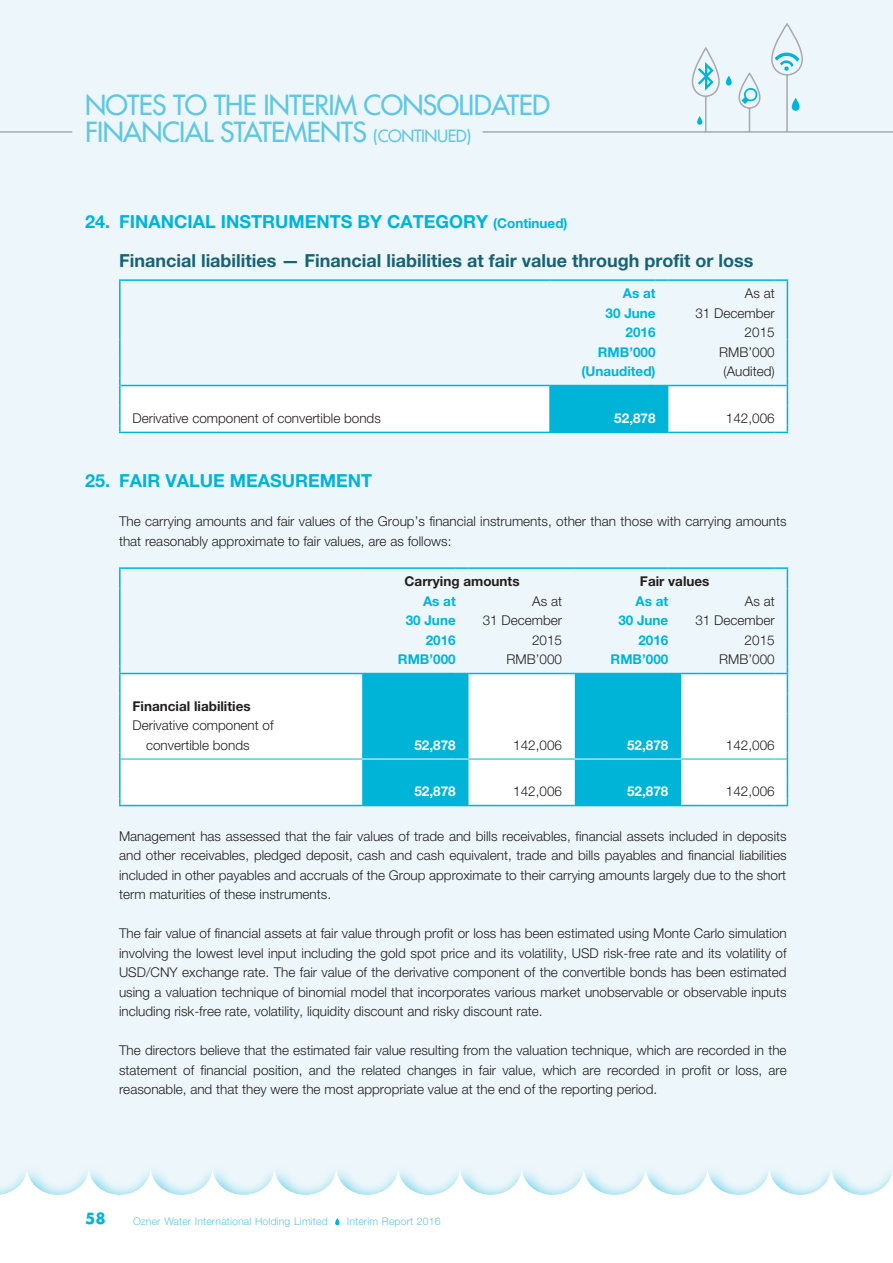
<style>
.page{position:relative;width:893px;height:1263px;background:#edf7fb}
.page>*{position:absolute;margin:0;border:0;box-sizing:border-box;transform-origin:0 0}
.t1{font:500 27px/27px "Futura Std";letter-spacing:-.025em;color:#60c6e2}
.t2{font:700 18px/39px "Helvetica Neue LT Std";color:#166375}
.t3{font:700 18px "Helvetica Neue LT Std";color:#00b4d8}
.t4{font:700 15px "Futura Std";color:#00b4d8}
.t5{font:300 13.5px/19.5px "Helvetica Neue LT Std";color:#231f20;text-align:right}
.t6{font:700 13.5px/19.5px "Helvetica Neue LT Std";color:#00b4d8;text-align:right}
.t7{font:700 13.5px "Helvetica Neue LT Std";color:#231f20}
.t8{font:700 13.5px "Helvetica Neue LT Std";color:#fff}
.t9{font:300 10.5px "Helvetica Neue LT Std";letter-spacing:.01em;color:#60c6e2}
.s1{font-size:16.5px}
.s2{color:#00b4d8}
.s3{font-size:13.5px;color:#00b4d8}
</style>
<div class="page">
<svg style="left:0;top:1170px;width:893px;height:93px;background:#f7fcfd"></svg>
<svg style="left:738px;top:73px;width:23px;height:58px"></svg>
<svg style="left:771px;top:24px;width:32px;height:107px"></svg>
<svg style="left:791px;top:98px;width:9px;height:13px"></svg>
<svg style="left:692px;top:48px;width:28px;height:83px"></svg>
<svg style="left:726px;top:76px;width:6px;height:9px"></svg>
<svg style="left:335px;top:1218px;width:5px;height:7px"></svg>
<hr style="left:0;top:131px;width:72px;height:2px;background:#a8a9ad">
<hr style="left:483px;top:131px;width:410px;height:2px;background:#a8a9ad">
<hr style="left:119px;top:279px;width:430px;height:2px;background:#00b4d8">
<hr style="left:549px;top:279px;width:107px;height:2px;background:#00b4d8">
<svg style="left:656px;top:279px;width:12px;height:2px"></svg>
<hr style="left:668px;top:279px;width:107px;height:2px;background:#00b4d8">
<svg style="left:775px;top:279px;width:13px;height:2px"></svg>
<hr style="left:787px;top:281px;width:1px;height:58px;background:#00b4d8">
<hr style="left:119px;top:281px;width:2px;height:58px;background:#00b4d8">
<svg style="left:119px;top:339px;width:669px;height:94px"></svg>
<div style="left:121px;top:674px;width:666px;height:131px;background:#fff"></div>
<hr style="left:119px;top:567px;width:243px;height:2px;background:#00b4d8">
<svg style="left:119px;top:569px;width:2px;height:19px"></svg>
<hr style="left:362px;top:567px;width:94px;height:2px;background:#00b4d8">
<svg style="left:456px;top:567px;width:12px;height:2px"></svg>
<hr style="left:468px;top:567px;width:94px;height:2px;background:#00b4d8">
<svg style="left:562px;top:567px;width:13px;height:2px"></svg>
<hr style="left:575px;top:567px;width:93px;height:2px;background:#00b4d8">
<svg style="left:668px;top:567px;width:13px;height:2px"></svg>
<hr style="left:681px;top:567px;width:94px;height:2px;background:#00b4d8">
<svg style="left:775px;top:567px;width:13px;height:21px"></svg>
<hr style="left:119px;top:588px;width:2px;height:59px;background:#00b4d8">
<hr style="left:787px;top:588px;width:1px;height:59px;background:#00b4d8">
<hr style="left:119px;top:674px;width:2px;height:20px;background:#00b4d8">
<svg style="left:119px;top:694px;width:2px;height:19px"></svg>
<hr style="left:119px;top:713px;width:2px;height:39px;background:#00b4d8">
<hr style="left:787px;top:713px;width:1px;height:39px;background:#00b4d8">
<hr style="left:119px;top:759px;width:2px;height:20px;background:#00b4d8">
<svg style="left:119px;top:779px;width:2px;height:26px"></svg>
<hr style="left:119px;top:805px;width:243px;height:1px;background:#00b4d8">
<hr style="left:681px;top:805px;width:94px;height:1px;background:#00b4d8">
<svg style="left:119px;top:647px;width:2px;height:26px"></svg>
<hr style="left:119px;top:673px;width:243px;height:1px;background:#00b4d8">
<hr style="left:681px;top:673px;width:94px;height:1px;background:#00b4d8">
<svg style="left:775px;top:647px;width:13px;height:66px"></svg>
<svg style="left:119px;top:752px;width:2px;height:7px"></svg>
<hr style="left:121px;top:759px;width:241px;height:1px;background:#00b4d8">
<hr style="left:681px;top:759px;width:94px;height:1px;background:#00b4d8">
<svg style="left:775px;top:752px;width:13px;height:54px"></svg>
<svg style="left:362px;top:673px;width:319px;height:133px;background:#54cce4"></svg>
<h1 class="t1" style="left:85px;top:91px;width:467px">NOTES TO THE INTERIM CONSOLIDATED<br>FINANCIAL STATEMENTS <span class="s1">(CONTINUED)</span></h1>
<h2 class="t2" style="left:119px;top:201px;width:636px;text-indent:-34px"><span class="s2">24. FINANCIAL INSTRUMENTS BY CATEGORY</span> <span class="s3">(Continued)<br></span>Financial liabilities — Financial liabilities at fair value through profit or loss</h2>
<p class="t6" style="left:606px;top:283px;width:52px">As at<br>30 June<br>2016</p>
<p class="t5" style="left:695px;top:283px;width:81px">As at<br>31 December<br>2015</p>
<p class="t6" style="left:598px;top:342px;width:59px">RMB’000</p>
<p class="t5" style="left:719px;top:342px;width:57px">RMB’000</p>
<p class="t6" style="left:581px;top:361px;width:76px">(Unaudited)</p>
<p class="t5" style="left:723px;top:361px;width:53px">(Audited)</p>
<p class="t5" style="left:133px;top:408px;width:250px">Derivative component of convertible bonds</p>
<p class="t8" style="left:614px;top:410px;width:43px">52,878</p>
<p class="t5" style="left:726px;top:408px;width:50px">142,006</p>
<h2 class="t3" style="left:85px;top:469px;width:289px">25. FAIR VALUE MEASUREMENT</h2>
<p class="t5" style="left:119px;top:511px;width:669px;text-align:left">The carrying amounts and fair values of the Group’s financial instruments, other than those with carrying amounts that reasonably approximate to fair values, are as follows:</p>
<p class="t7" style="left:405px;top:573px;width:116px">Carrying amounts</p>
<p class="t7" style="left:640px;top:573px;width:71px">Fair values</p>
<p class="t6" style="left:406px;top:591px;width:52px">As at<br>30 June<br>2016</p>
<p class="t5" style="left:483px;top:591px;width:81px">As at<br>31 December<br>2015</p>
<p class="t6" style="left:618px;top:591px;width:52px">As at<br>30 June<br>2016</p>
<p class="t5" style="left:695px;top:591px;width:81px">As at<br>31 December<br>2015</p>
<p class="t6" style="left:398px;top:649px;width:59px">RMB’000</p>
<p class="t5" style="left:506px;top:649px;width:57px">RMB’000</p>
<p class="t6" style="left:611px;top:649px;width:59px">RMB’000</p>
<p class="t5" style="left:719px;top:649px;width:57px">RMB’000</p>
<p class="t7" style="left:133px;top:698px;width:120px">Financial liabilities</p>
<p class="t5" style="left:146px;top:715px;width:129px;text-align:left;text-indent:-13px">Derivative component of convertible bonds</p>
<p class="t8" style="left:414px;top:737px;width:43px">52,878</p>
<p class="t5" style="left:513px;top:735px;width:50px">142,006</p>
<p class="t8" style="left:627px;top:737px;width:43px">52,878</p>
<p class="t5" style="left:726px;top:735px;width:50px">142,006</p>
<p class="t8" style="left:414px;top:783px;width:43px">52,878</p>
<p class="t5" style="left:513px;top:781px;width:50px">142,006</p>
<p class="t8" style="left:627px;top:783px;width:43px">52,878</p>
<p class="t5" style="left:726px;top:781px;width:50px">142,006</p>
<p class="t5" style="left:119px;top:826px;width:669px;text-align:justify">Management has assessed that the fair values of trade and bills receivables, financial assets included in deposits and other receivables, pledged deposit, cash and cash equivalent, trade and bills payables and financial liabilities included in other payables and accruals of the Group approximate to their carrying amounts largely due to the short term maturities of these instruments.</p>
<p class="t5" style="left:119px;top:923px;width:669px;text-align:justify">The fair value of financial assets at fair value through profit or loss has been estimated using Monte Carlo simulation involving the lowest level input including the gold spot price and its volatility, USD risk-free rate and its volatility of USD/CNY exchange rate. The fair value of the derivative component of the convertible bonds has been estimated using a valuation technique of binomial model that incorporates various market unobservable or observable inputs including risk-free rate, volatility, liquidity discount and risky discount rate.</p>
<p class="t5" style="left:119px;top:1040px;width:669px;text-align:justify">The directors believe that the estimated fair value resulting from the valuation technique, which are recorded in the statement of financial position, and the related changes in fair value, which are recorded in profit or loss, are reasonable, and that they were the most appropriate value at the end of the reporting period.</p>
<p class="t4" style="left:85px;top:1209px;width:22px">58</p>
<p class="t9" style="left:133px;top:1215px;width:196px">Ozner Water International Holding Limited</p>
<p class="t9" style="left:347px;top:1215px;width:95px">Interim Report 2016</p>
</div>
